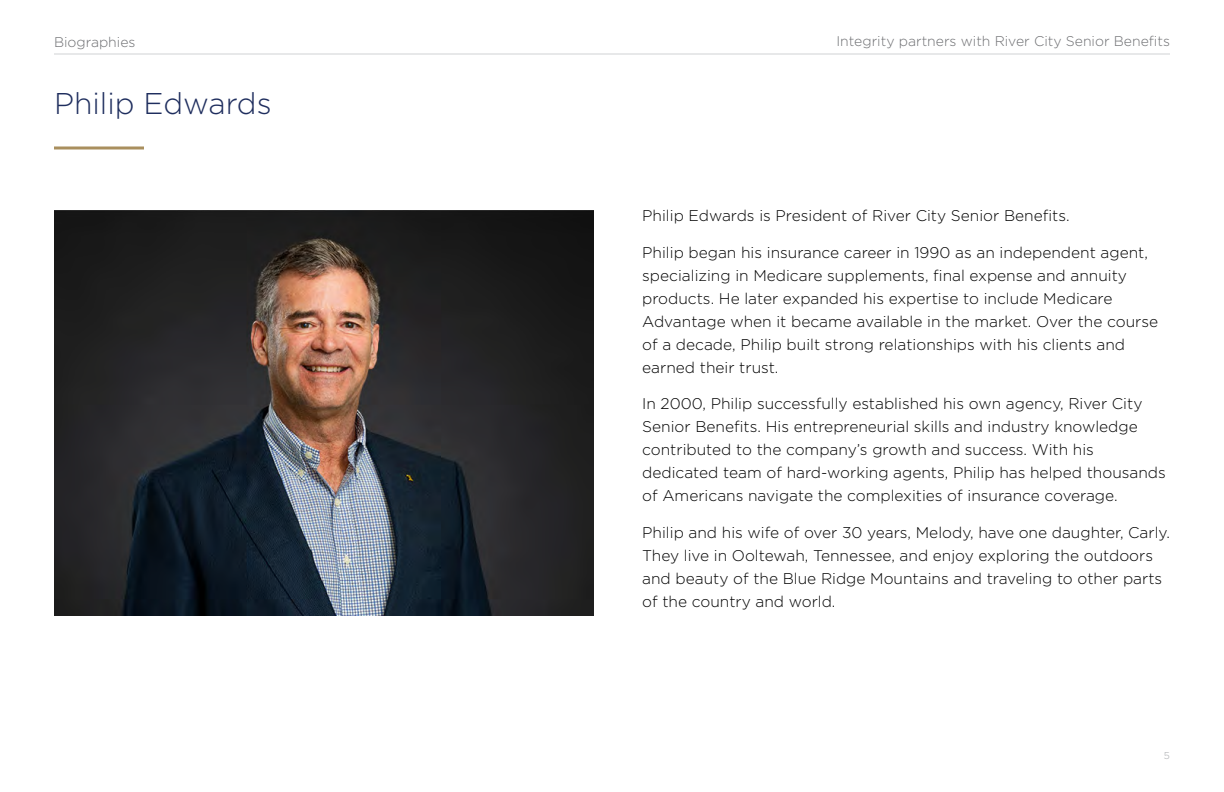
<style>
.page{position:relative;width:1224px;height:792px;background:#fff}
.page>*{position:absolute;margin:0;border:0;box-sizing:border-box;transform-origin:0 0}
.t1{font:300 30px "Gotham";color:#1f2e5e}
.t2{font:300 15.5px/23px "Gotham";color:#000}
.t3{font:300 14px "Gotham";color:#6d6e71}
.t4{font:300 10px "Gotham";color:#a7a9ac}
</style>
<div class="page">
<hr style="left:54px;top:54px;width:1116px;height:1px;background:#d1d3d4">
<hr style="left:54px;top:146px;width:90px;height:3px;background:#a98f5e">
<img style="left:54px;top:210px;width:540px;height:405px">
<p class="t3" style="left:54px;top:33px;width:83px">Biographies</p>
<p class="t3" style="left:836px;top:32px;width:335px">Integrity partners with River City Senior Benefits</p>
<h1 class="t1" style="left:54px;top:84px;width:219px">Philip Edwards</h1>
<p class="t2" style="left:642px;top:204px;width:429px">Philip Edwards is President of River City Senior Benefits.</p>
<p class="t2" style="left:642px;top:241px;width:517px">Philip began his insurance career in 1990 as an independent agent, specializing in Medicare supplements, final expense and annuity products. He later expanded his expertise to include Medicare Advantage when it became available in the market. Over the course of a decade, Philip built strong relationships with his clients and earned their trust.</p>
<p class="t2" style="left:642px;top:392px;width:525px">In 2000, Philip successfully established his own agency, River City Senior Benefits. His entrepreneurial skills and industry knowledge contributed to the company’s growth and success. With his dedicated team of hard-working agents, Philip has helped thousands of Americans navigate the complexities of insurance coverage.</p>
<p class="t2" style="left:642px;top:521px;width:529px">Philip and his wife of over 30 years, Melody, have one daughter, Carly.<br>They live in Ooltewah, Tennessee, and enjoy exploring the outdoors and beauty of the Blue Ridge Mountains and traveling to other parts of the country and world.</p>
<p class="t4" style="left:1164px;top:749px;width:8px">5</p>
</div>
